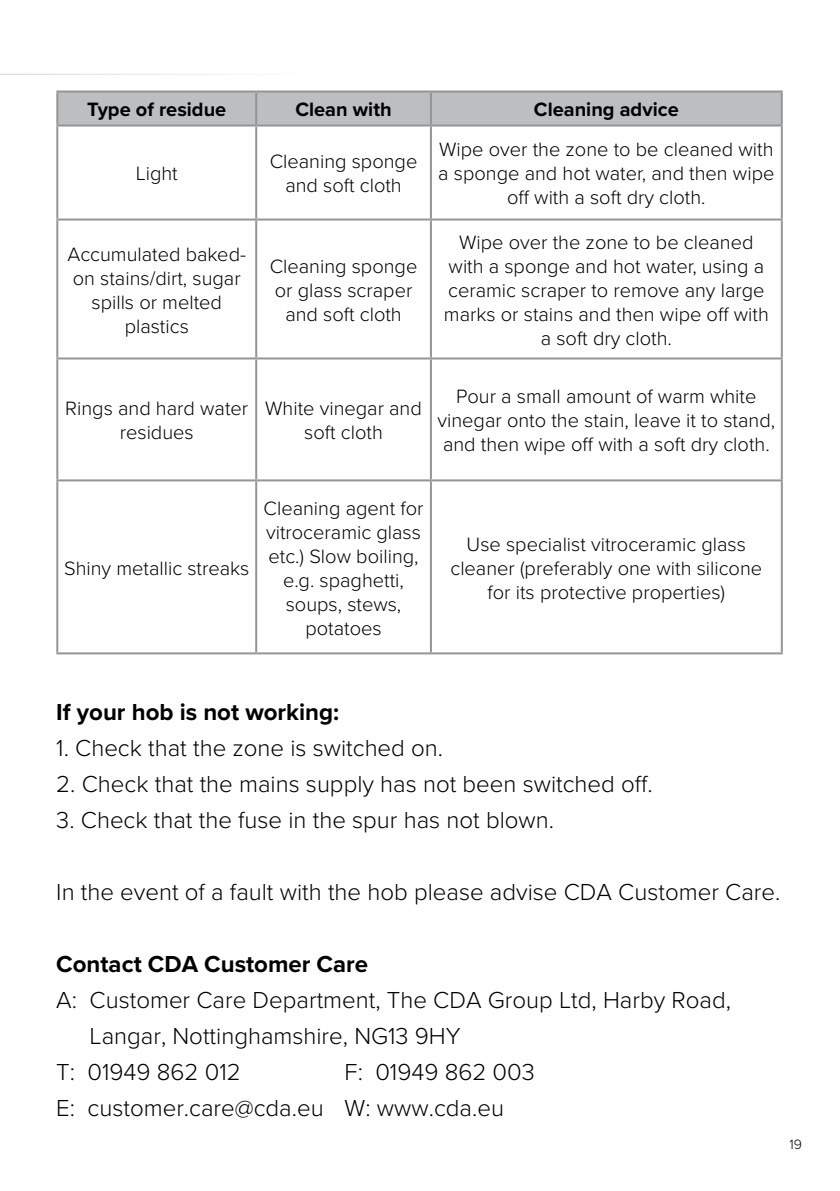
<style>
.page{position:relative;width:840px;height:1191px;background:#fff}
.page>*{position:absolute;margin:0;border:0;box-sizing:border-box;transform-origin:0 0}
.t1{font:300 24px/36px "Proxima Nova";color:#000}
.t2{font:700 24px "Proxima Nova";color:#000}
.t3{font:300 20px/24px "Proxima Nova";color:#000;text-align:center}
.t4{font:700 20px "Proxima Nova";color:#000}
.t5{font:300 14px "Proxima Nova";color:#000}
</style>
<div class="page">
<hr style="left:0;top:74px;width:839px;height:1px;background:#bcbec0">
<div style="left:58px;top:92px;width:722px;height:32px;background:#bcbec0"></div>
<svg style="left:57px;top:126px;width:724px;height:529px"></svg>
<hr style="left:56px;top:90px;width:200px;height:2px;background:#939598">
<hr style="left:56px;top:92px;width:2px;height:32px;background:#939598">
<hr style="left:256px;top:90px;width:174px;height:2px;background:#939598">
<hr style="left:255px;top:92px;width:2px;height:32px;background:#939598">
<hr style="left:430px;top:90px;width:352px;height:2px;background:#939598">
<hr style="left:429px;top:92px;width:2px;height:32px;background:#939598">
<hr style="left:780px;top:92px;width:2px;height:32px;background:#939598">
<hr style="left:56px;top:124px;width:200px;height:2px;background:#939598">
<hr style="left:56px;top:126px;width:2px;height:92px;background:#939598">
<hr style="left:256px;top:124px;width:174px;height:2px;background:#939598">
<hr style="left:255px;top:126px;width:2px;height:92px;background:#939598">
<hr style="left:430px;top:124px;width:352px;height:2px;background:#939598">
<hr style="left:429px;top:126px;width:2px;height:92px;background:#939598">
<hr style="left:780px;top:126px;width:2px;height:92px;background:#939598">
<hr style="left:56px;top:218px;width:200px;height:2px;background:#939598">
<hr style="left:56px;top:220px;width:2px;height:137px;background:#939598">
<hr style="left:256px;top:218px;width:174px;height:2px;background:#939598">
<hr style="left:255px;top:220px;width:2px;height:137px;background:#939598">
<hr style="left:430px;top:218px;width:352px;height:2px;background:#939598">
<hr style="left:429px;top:220px;width:2px;height:137px;background:#939598">
<hr style="left:780px;top:220px;width:2px;height:137px;background:#939598">
<hr style="left:56px;top:357px;width:200px;height:2px;background:#939598">
<hr style="left:56px;top:359px;width:2px;height:120px;background:#939598">
<hr style="left:256px;top:357px;width:174px;height:2px;background:#939598">
<hr style="left:255px;top:359px;width:2px;height:120px;background:#939598">
<hr style="left:430px;top:357px;width:352px;height:2px;background:#939598">
<hr style="left:429px;top:359px;width:2px;height:120px;background:#939598">
<hr style="left:780px;top:359px;width:2px;height:120px;background:#939598">
<hr style="left:56px;top:479px;width:200px;height:2px;background:#939598">
<hr style="left:56px;top:481px;width:2px;height:171px;background:#939598">
<hr style="left:256px;top:479px;width:174px;height:2px;background:#939598">
<hr style="left:255px;top:481px;width:2px;height:171px;background:#939598">
<hr style="left:430px;top:479px;width:352px;height:2px;background:#939598">
<hr style="left:429px;top:481px;width:2px;height:171px;background:#939598">
<hr style="left:780px;top:481px;width:2px;height:171px;background:#939598">
<hr style="left:56px;top:652px;width:200px;height:2px;background:#939598">
<hr style="left:256px;top:652px;width:174px;height:2px;background:#939598">
<hr style="left:430px;top:652px;width:352px;height:2px;background:#939598">
<p class="t4" style="left:87px;top:98px;width:141px">Type of residue</p>
<p class="t4" style="left:295px;top:98px;width:98px">Clean with</p>
<p class="t4" style="left:533px;top:98px;width:146px">Cleaning advice</p>
<p class="t3" style="left:136px;top:162px;width:44px">Light</p>
<p class="t3" style="left:269px;top:150px;width:149px">Cleaning sponge and soft cloth</p>
<p class="t3" style="left:438px;top:138px;width:337px">Wipe over the zone to be cleaned with a sponge and hot water, and then wipe off with a soft dry cloth.</p>
<p class="t3" style="left:67px;top:242px;width:180px">Accumulated baked&shy;on stains/dirt, sugar spills or melted plastics</p>
<p class="t3" style="left:269px;top:254px;width:149px">Cleaning sponge or glass scraper and soft cloth</p>
<p class="t3" style="left:65px;top:397px;width:184px">Rings and hard water residues</p>
<p class="t3" style="left:265px;top:397px;width:158px">White vinegar and soft cloth</p>
<p class="t3" style="left:443px;top:230px;width:326px">Wipe over the zone to be cleaned with a sponge and hot water, using a ceramic scraper to remove any large marks or stains and then wipe off with a soft dry cloth.</p>
<p class="t3" style="left:437px;top:385px;width:339px">Pour a small amount of warm white vinegar onto the stain, leave it to stand, and then wipe off with a soft dry cloth.</p>
<p class="t3" style="left:64px;top:556px;width:187px">Shiny metallic streaks</p>
<p class="t3" style="left:263px;top:496px;width:161px">Cleaning agent for vitroceramic glass etc.) Slow boiling, e.g. spaghetti, soups, stews, potatoes</p>
<p class="t3" style="left:450px;top:532px;width:313px">Use specialist vitroceramic glass cleaner (preferably one with silicone for its protective properties)</p>
<p class="t2" style="left:56px;top:698px;width:284px">If your hob is not working:</p>
<p class="t1" style="left:56px;top:730px;width:388px">1. Check that the zone is switched on.</p>
<p class="t1" style="left:56px;top:766px;width:597px">2. Check that the mains supply has not been switched off.</p>
<p class="t1" style="left:56px;top:802px;width:499px">3. Check that the fuse in the spur has not blown.</p>
<p class="t1" style="left:56px;top:874px;width:725px">In the event of a fault with the hob please advise CDA Customer Care.</p>
<p class="t2" style="left:56px;top:950px;width:313px">Contact CDA Customer Care</p>
<p class="t1" style="left:56px;top:982px;width:676px">A: Customer Care Department, The CDA Group Ltd, Harby Road,</p>
<p class="t1" style="left:89px;top:1018px;width:372px">Langar, Nottinghamshire, NG13 9HY</p>
<p class="t1" style="left:56px;top:1054px;width:186px">T: 01949 862 012</p>
<p class="t1" style="left:56px;top:1054px;width:480px;text-indent:288px">F: 01949 862 003<br>E: customer.care@cda.eu W: www.cda.eu</p>
<p class="t5" style="left:789px;top:1136px;width:14px">19</p>
</div>
